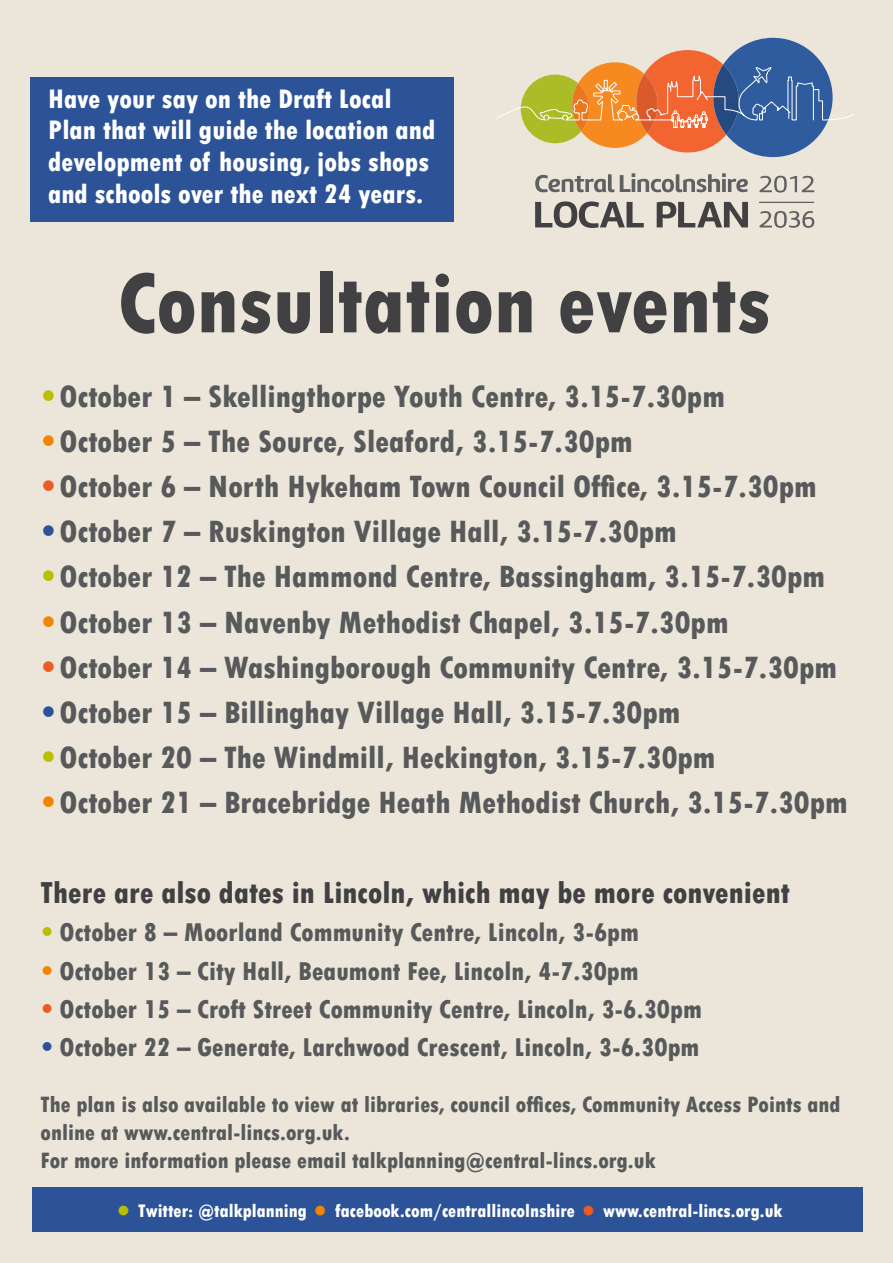
<style>
.page{position:relative;width:893px;height:1263px;background:#ebe6d9}
.page>*{position:absolute;margin:0;border:0;box-sizing:border-box;transform-origin:0 0}
.t1{font:800 condensed 89.1px "Tw Cen";color:#414042}
.t2{font:800 condensed 32.4px "Tw Cen";color:#58595b}
.t3{font:800 condensed 31.8px "Tw Cen";color:#414042}
.t4{font:800 condensed 28.05px/31.8px "Tw Cen";color:#fff}
.t5{font:800 condensed 27px "Tw Cen";color:#58595b}
.t6{font:800 condensed 23.4px/28px "Tw Cen";color:#58595b}
.t7{font:800 condensed 19.05px "Tw Cen";color:#fff}
.s1{color:#b8bf00}
.s2{color:#f18500}
.s3{color:#eb5c24}
.s4{color:#2c5398}
.s5{font-size:29.7px;color:#b8bf00}
.s6{font-size:29.7px;color:#f18500}
.s7{font-size:29.7px;color:#eb5c24}
</style>
<div class="page">
<svg style="left:497px;top:38px;width:358px;height:119px"></svg>
<svg style="left:535px;top:173px;width:213px;height:19px"></svg>
<svg style="left:759px;top:176px;width:55px;height:17px"></svg>
<svg style="left:759px;top:211px;width:55px;height:17px"></svg>
<svg style="left:535px;top:201px;width:109px;height:27px"></svg>
<svg style="left:657px;top:202px;width:91px;height:25px"></svg>
<hr style="left:759px;top:202px;width:55px;height:1px;background:#5f6062">
<div style="left:30px;top:78px;width:424px;height:144px;background:#2c5398"></div>
<div style="left:32px;top:1188px;width:831px;height:44px;background:#2c5398"></div>
<p class="t4" style="left:48px;top:83px;width:389px">Have your say on the Draft Local Plan that will guide the location and development of housing, jobs shops and schools over the next 24 years.</p>
<h1 class="t1" style="left:118px;top:251px;width:655px">Consultation events</h1>
<p class="t2" style="left:41px;top:378px;width:686px"><span class="s1">•</span>October 1 – Skellingthorpe Youth Centre, 3.15-7.30pm</p>
<p class="t2" style="left:41px;top:423px;width:594px"><span class="s2">•</span>October 5 – The Source, Sleaford, 3.15-7.30pm</p>
<p class="t2" style="left:41px;top:468px;width:778px"><span class="s3">•</span>October 6 – North Hykeham Town Council Office, 3.15-7.30pm</p>
<p class="t2" style="left:41px;top:513px;width:638px"><span class="s4">•</span>October 7 – Ruskington Village Hall, 3.15-7.30pm</p>
<p class="t2" style="left:41px;top:558px;width:786px"><span class="s1">•</span>October 12 – The Hammond Centre, Bassingham, 3.15-7.30pm</p>
<p class="t2" style="left:41px;top:603px;width:689px"><span class="s2">•</span>October 13 – Navenby Methodist Chapel, 3.15-7.30pm</p>
<p class="t2" style="left:41px;top:648px;width:798px"><span class="s3">•</span>October 14 – Washingborough Community Centre, 3.15-7.30pm</p>
<p class="t2" style="left:41px;top:693px;width:641px"><span class="s4">•</span>October 15 – Billinghay Village Hall, 3.15-7.30pm</p>
<p class="t2" style="left:41px;top:738px;width:676px"><span class="s1">•</span>October 20 – The Windmill, Heckington, 3.15-7.30pm</p>
<p class="t2" style="left:41px;top:783px;width:809px"><span class="s2">•</span>October 21 – Bracebridge Heath Methodist Church, 3.15-7.30pm</p>
<p class="t3" style="left:41px;top:874px;width:751px">There are also dates in Lincoln, which may be more convenient</p>
<p class="t5" style="left:41px;top:917px;width:600px"><span class="s1">•</span> October 8 – Moorland Community Centre, Lincoln, 3-6pm</p>
<p class="t5" style="left:41px;top:955px;width:600px"><span class="s2">•</span> October 13 – City Hall, Beaumont Fee, Lincoln, 4-7.30pm</p>
<p class="t5" style="left:41px;top:993px;width:663px"><span class="s3">•</span> October 15 – Croft Street Community Centre, Lincoln, 3-6.30pm</p>
<p class="t5" style="left:41px;top:1031px;width:660px"><span class="s4">•</span> October 22 – Generate, Larchwood Crescent, Lincoln, 3-6.30pm</p>
<p class="t6" style="left:41px;top:1090px;width:801px">The plan is also available to view at libraries, council offices, Community Access Points and online at www.central-lincs.org.uk.<br>For more information please email talkplanning@central-lincs.org.uk</p>
<p class="t7" style="left:116px;top:1199px;width:668px"><span class="s5">•</span> Twitter: @talkplanning <span class="s6">•</span> facebook.com/centrallincolnshire <span class="s7">•</span> www.central-lincs.org.uk</p>
</div>
